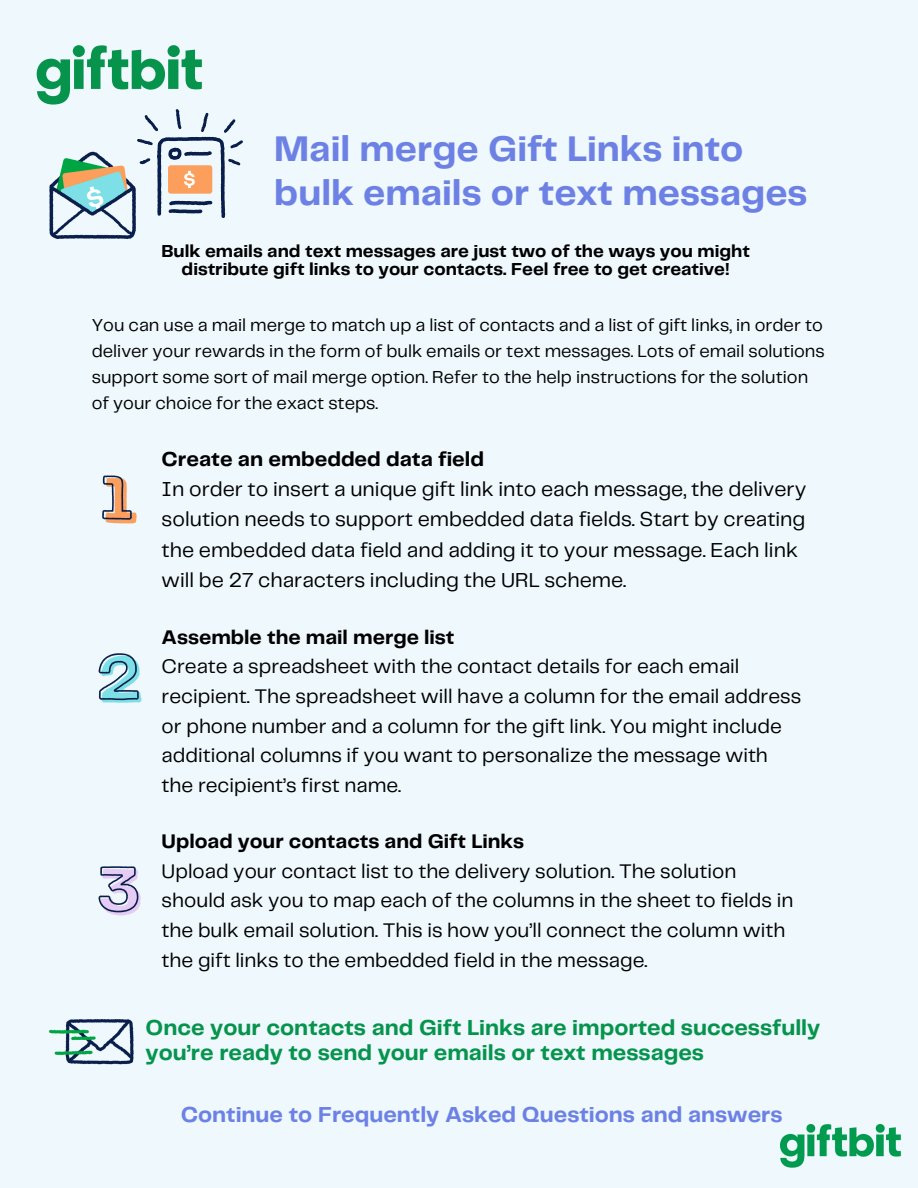
<style>
.page{position:relative;width:918px;height:1188px;background:#eef8fd}
.page>*{position:absolute;margin:0;border:0;box-sizing:border-box;transform-origin:0 0}
.t1{font:700 37.05px/43.8px "Telegraf";color:#6d81e5}
.t2{font:700 22.5px/24.8px "Telegraf";color:#06944d}
.t3{font:700 22.5px "Telegraf";color:#6d81e5}
.t4{font:21px/30.3px "Telegraf";color:#000}
.t5{font:700 21px "Telegraf";color:#000}
.t6{font:20.4px/29.5px "Telegraf";color:#000}
.t7{font:700 20.4px "Telegraf";color:#000}
.t8{font:18px/25.8px "Telegraf";color:#000}
.t9{font:700 18px/18px "Telegraf";color:#000;text-align:center}
</style>
<div class="page">
<img style="left:780px;top:1124px;width:121px;height:44px">
<img style="left:49px;top:218px;width:87px;height:21px">
<img style="left:98px;top:653px;width:44px;height:50px">
<img style="left:102px;top:475px;width:35px;height:49px">
<img style="left:98px;top:866px;width:43px;height:50px">
<img style="left:49px;top:1019px;width:85px;height:46px">
<svg style="left:37px;top:45px;width:206px;height:173px"></svg>
<h1 class="t1" style="left:274px;top:129px;width:535px">Mail merge Gift Links into bulk emails or text messages</h1>
<p class="t9" style="left:161px;top:243px;width:590px">Bulk emails and text messages are just two of the ways you might distribute gift links to your contacts. Feel free to get creative!</p>
<p class="t8" style="left:92px;top:313px;width:734px">You can use a mail merge to match up a list of contacts and a list of gift links, in order to deliver your rewards in the form of bulk emails or text messages. Lots of email solutions support some sort of mail merge option. Refer to the help instructions for the solution of your choice for the exact steps.</p>
<p class="t5" style="left:162px;top:450px;width:324px">Create an embedded data field</p>
<p class="t4" style="left:162px;top:475px;width:646px">In order to insert a unique gift link into each message, the delivery solution needs to support embedded data fields. Start by creating the embedded data field and adding it to your message. Each link will be 27 characters including the URL scheme.</p>
<p class="t7" style="left:162px;top:628px;width:294px">Assemble the mail merge list</p>
<p class="t6" style="left:162px;top:653px;width:641px">Create a spreadsheet with the contact details for each email recipient. The spreadsheet will have a column for the email address or phone number and a column for the gift link. You might include additional columns if you want to personalize the message with the recipient’s first name.</p>
<p class="t7" style="left:162px;top:833px;width:364px">Upload your contacts and Gift Links</p>
<p class="t6" style="left:162px;top:857px;width:633px">Upload your contact list to the delivery solution. The solution should ask you to map each of the columns in the sheet to fields in the bulk email solution. This is how you’ll connect the column with the gift links to the embedded field in the message.</p>
<p class="t2" style="left:146px;top:1017px;width:676px">Once your contacts and Gift Links are imported successfully you’re ready to send your emails or text messages</p>
<p class="t3" style="left:181px;top:1105px;width:603px">Continue to Frequently Asked Questions and answers</p>
</div>
